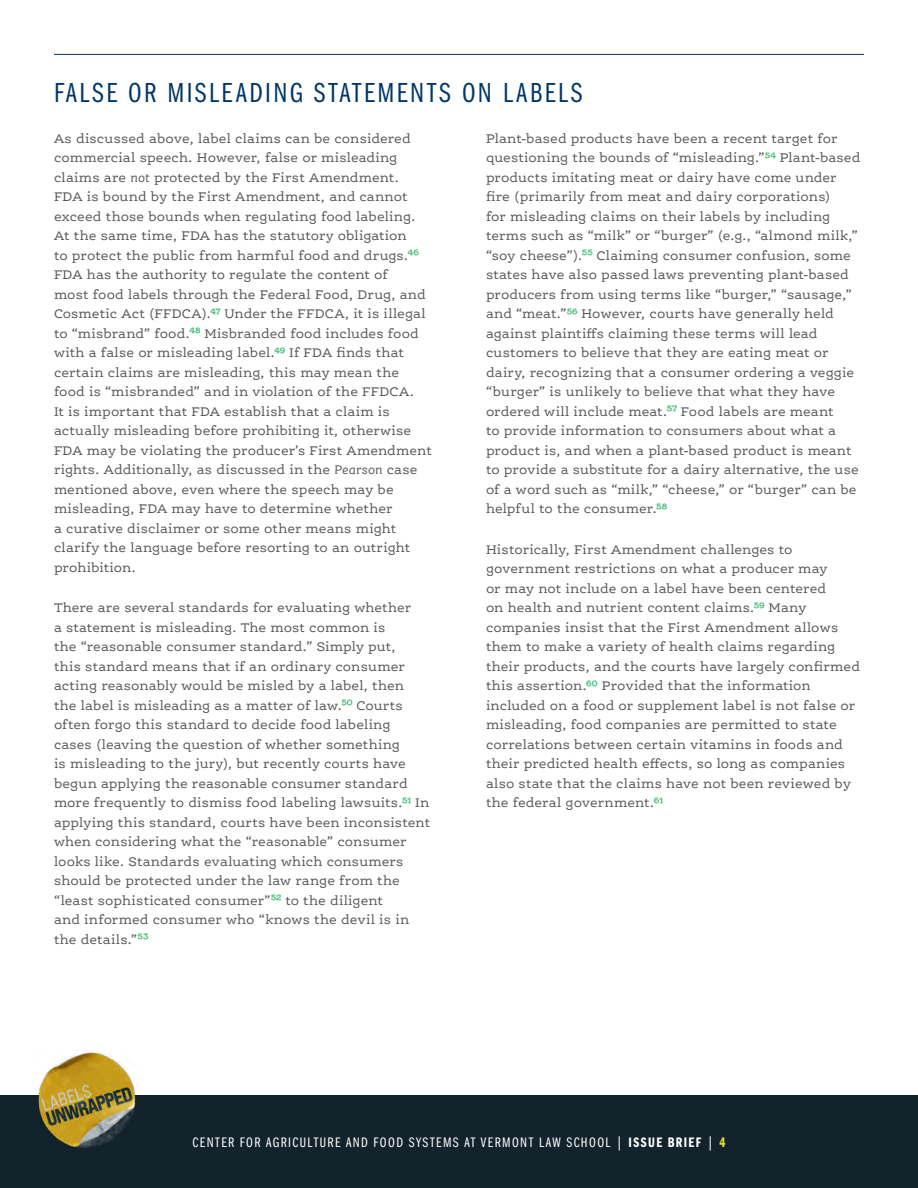
<style>
.page{position:relative;width:918px;height:1188px;background:#fff}
.page>*{position:absolute;margin:0;border:0;box-sizing:border-box;transform-origin:0 0}
.Heading_2{font:28.5px "Franklin Gothic LT Pro Bk Cm";letter-spacing:.095em;color:#003768}
.t1{font:14.25px "Franklin Gothic LT Pro Bk Cm";letter-spacing:.105em;color:#fff}
.paragraph{font:13.5px/19.5px "Ernestine Pro";letter-spacing:.01em;color:#58595b}
.s1{font-style:italic}
.s2{font-size:15px;color:#33b66a}
.s3{font-family:"Franklin Gothic LT Pro Dm Cm"}
.s4{font-family:"Franklin Gothic LT Pro Dm Cm";color:#ebe72a}
</style>
<div class="page">
<div style="left:0;top:1096px;width:918px;height:92px;background:#12232c"></div>
<img style="left:37px;top:1052px;width:101px;height:96px">
<hr style="left:54px;top:54px;width:810px;height:1px;background:#003768">
<p class="Heading_2" style="left:54px;top:77px;width:530px">FALSE OR MISLEADING STATEMENTS ON LABELS</p>
<p class="paragraph" style="left:54px;top:128px;width:379px">As discussed above, label claims can be considered commercial speech. However, false or misleading claims are <span class="s1">not</span> protected by the First Amendment.<br>FDA is bound by the First Amendment, and cannot exceed those bounds when regulating food labeling.<br>At the same time, FDA has the statutory obligation<br>to protect the public from harmful food and drugs.<span class="s2">46<br></span>FDA has the authority to regulate the content of<br>most food labels through the Federal Food, Drug, and Cosmetic Act (FFDCA).<span class="s2">47</span> Under the FFDCA, it is illegal to “misbrand” food.<span class="s2">48</span> Misbranded food includes food with a false or misleading label.<span class="s2">49</span> If FDA finds that certain claims are misleading, this may mean the food is “misbranded” and in violation of the FFDCA.<br>It is important that FDA establish that a claim is actually misleading before prohibiting it, otherwise FDA may be violating the producer’s First Amendment rights. Additionally, as discussed in the <span class="s1">Pearson</span> case mentioned above, even where the speech may be misleading, FDA may have to determine whether<br>a curative disclaimer or some other means might clarify the language before resorting to an outright prohibition.</p>
<p class="paragraph" style="left:54px;top:598px;width:378px">There are several standards for evaluating whether<br>a statement is misleading. The most common is<br>the “reasonable consumer standard.” Simply put,<br>this standard means that if an ordinary consumer acting reasonably would be misled by a label, then<br>the label is misleading as a matter of law.<span class="s2">50</span> Courts often forgo this standard to decide food labeling cases (leaving the question of whether something<br>is misleading to the jury), but recently courts have begun applying the reasonable consumer standard more frequently to dismiss food labeling lawsuits.<span class="s2">51</span> In applying this standard, courts have been inconsistent when considering what the “reasonable” consumer looks like. Standards evaluating which consumers should be protected under the law range from the “least sophisticated consumer”<span class="s2">52</span> to the diligent<br>and informed consumer who “knows the devil is in the details.”<span class="s2">53</span></p>
<p class="paragraph" style="left:486px;top:128px;width:376px">Plant-based products have been a recent target for questioning the bounds of “misleading.”<span class="s2">54</span> Plant-based products imitating meat or dairy have come under fire (primarily from meat and dairy corporations)<br>for misleading claims on their labels by including terms such as “milk” or “burger” (e.g., “almond milk,” “soy cheese”).<span class="s2">55</span> Claiming consumer confusion, some states have also passed laws preventing plant-based producers from using terms like “burger,” “sausage,” and “meat.”<span class="s2">56</span> However, courts have generally held against plaintiffs claiming these terms will lead customers to believe that they are eating meat or dairy, recognizing that a consumer ordering a veggie “burger” is unlikely to believe that what they have ordered will include meat.<span class="s2">57</span> Food labels are meant<br>to provide information to consumers about what a product is, and when a plant-based product is meant to provide a substitute for a dairy alternative, the use of a word such as “milk,” “cheese,” or “burger” can be helpful to the consumer.<span class="s2">58</span></p>
<p class="paragraph" style="left:486px;top:539px;width:376px">Historically, First Amendment challenges to government restrictions on what a producer may<br>or may not include on a label have been centered<br>on health and nutrient content claims.<span class="s2">59</span> Many companies insist that the First Amendment allows them to make a variety of health claims regarding their products, and the courts have largely confirmed this assertion.<span class="s2">60</span> Provided that the information included on a food or supplement label is not false or misleading, food companies are permitted to state correlations between certain vitamins in foods and their predicted health effects, so long as companies also state that the claims have not been reviewed by the federal government.<span class="s2">61</span></p>
<p class="t1" style="left:193px;top:1134px;width:534px">CENTER FOR AGRICULTURE AND FOOD SYSTEMS AT VERMONT LAW SCHOOL | <span class="s3">ISSUE BRIEF</span> | <span class="s4">4</span></p>
</div>
